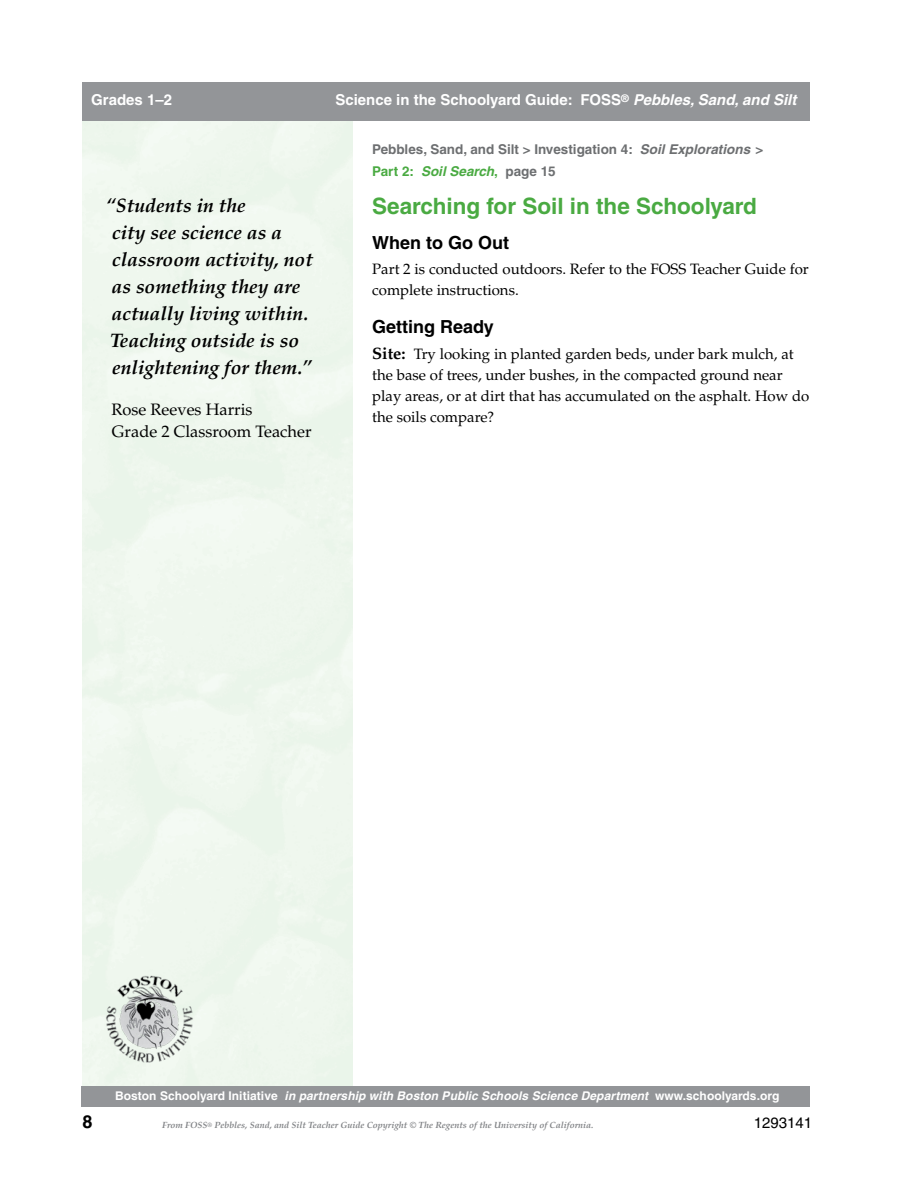
<style>
.page{position:relative;width:918px;height:1188px;background:#fff}
.page>*{position:absolute;margin:0;border:0;box-sizing:border-box;transform-origin:0 0}
.t1{font:700 22.5px "Helvetica";color:#4aaa42}
.t2{font:italic 700 19.5px/27px "Palatino";color:#000}
.t3{font:700 18px "Helvetica";color:#000}
.t4{font:16.5px/22.5px "Palatino";color:#000}
.t5{font:15px/21px "Palatino";color:#000}
.t6{font:700 15px "Helvetica";color:#fff}
.t7{font:15px "Helvetica";color:#000}
.t8{font:700 13.5px/22.5px "Helvetica";color:#6d6f71}
.t9{font:italic 700 12px "Helvetica";letter-spacing:.005em;color:#fff}
.t10{font:italic 700 9px "Palatino";color:#808285}
.s1{font-style:italic}
.s2{color:#4aaa42}
.s3{font-style:italic;color:#4aaa42}
.s4{font-weight:700;font-size:16.5px}
.s5{font-style:normal}
</style>
<div class="page">
<div style="left:82px;top:82px;width:728px;height:39px;background:#939598"></div>
<div style="left:82px;top:1086px;width:728px;height:20px;background:#939598"></div>
<img style="left:104px;top:974px;width:92px;height:91px">
<p class="t6" style="left:91px;top:90px;width:82px">Grades 1–2</p>
<p class="t6" style="left:335px;top:90px;width:463px">Science in the Schoolyard Guide: FOSS<sup>®</sup> <span class="s1">Pebbles, Sand, and Silt</span></p>
<h2 class="t2" style="left:106px;top:192px;width:208px">“Students in the<br>city see science as a classroom activity, not as something they are actually living within.<br>Teaching outside is so enlightening for them.”</h2>
<p class="t4" style="left:112px;top:398px;width:202px">Rose Reeves Harris<br>Grade 2 Classroom Teacher</p>
<p class="t8" style="left:372px;top:137px;width:393px">Pebbles, Sand, and Silt &gt; Investigation 4: <span class="s1">Soil Explorations</span> &gt;<br><span class="s2">Part 2:</span> <span class="s3">Soil Search</span><span class="s2">,</span> page 15</p>
<h1 class="t1" style="left:372px;top:192px;width:386px">Searching for Soil in the Schoolyard</h1>
<p class="t3" style="left:372px;top:231px;width:138px">When to Go Out</p>
<p class="t5" style="left:372px;top:259px;width:438px">Part 2 is conducted outdoors. Refer to the FOSS Teacher Guide for complete instructions.</p>
<p class="t3" style="left:372px;top:316px;width:123px">Getting Ready</p>
<p class="t5" style="left:372px;top:344px;width:439px"><span class="s4">Site:</span> Try looking in planted garden beds, under bark mulch, at the base of trees, under bushes, in the compacted ground near play areas, or at dirt that has accumulated on the asphalt. How do the soils compare?</p>
<p class="t3" style="left:82px;top:1111px;width:12px">8</p>
<p class="t9" style="left:115px;top:1088px;width:666px"><span class="s5">Boston Schoolyard Initiative</span> in partnership with Boston Public Schools Science Department <span class="s5">www.schoolyards.org</span></p>
<p class="t10" style="left:162px;top:1120px;width:433px">From FOSS<sup>®</sup> Pebbles, Sand, and Silt Teacher Guide Copyright © The Regents of the University of California.</p>
<p class="t7" style="left:754px;top:1114px;width:60px">1293141</p>
</div>
